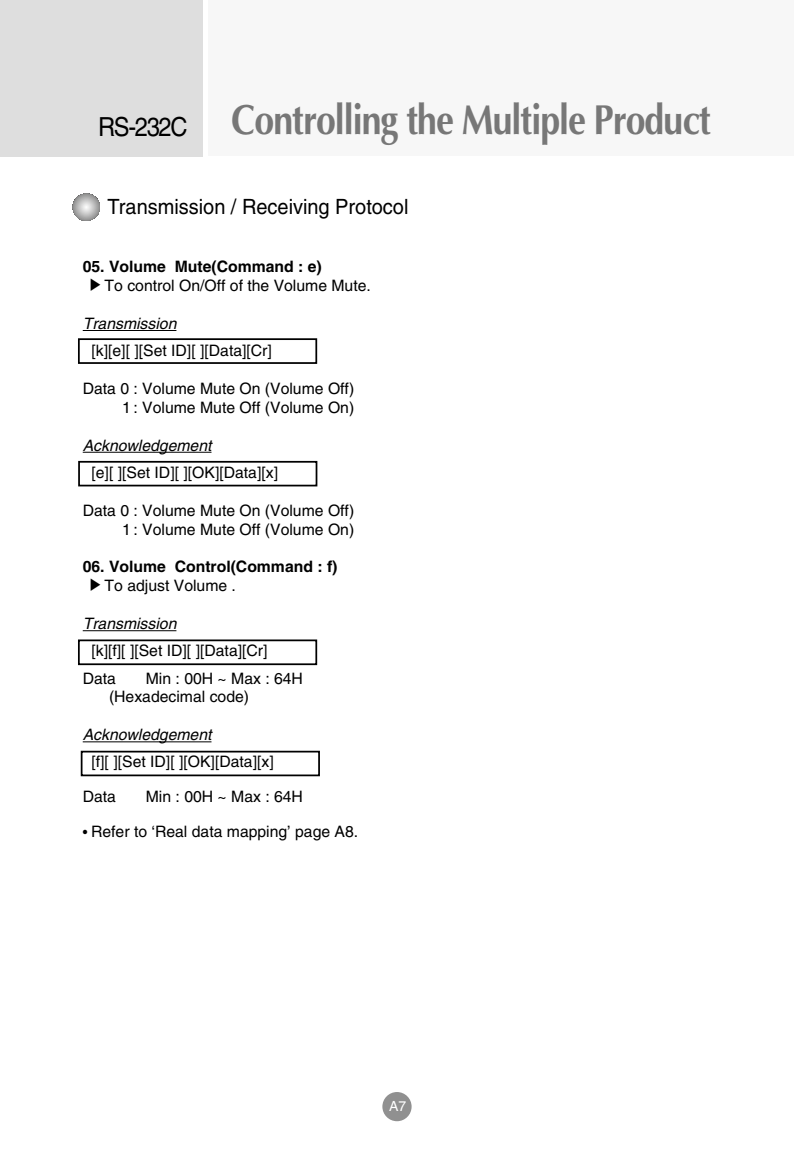
<style>
.page{position:relative;width:794px;height:1165px;background:#fff}
.page>*{position:absolute;margin:0;border:0;box-sizing:border-box;transform-origin:0 0}
.t1{font:700 42px "Optima";letter-spacing:-.03em;color:#777;scale:.85 1}
.t2{font:21px "Helvetica";color:#000;scale:.95 1}
.t3{font:15.75px/18.9px "Helvetica";color:#000;text-align:right}
.t4{font:italic 15.75px "Helvetica";color:#000}
.t5{font:700 15.75px "Helvetica";color:#000}
.t6{font:14px "Helvetica";color:#fff}
.s1{font-family:"Helvetica";font-weight:400;font-size:26.25px;color:#000}
.s2{font-size:14px}
</style>
<div class="page">
<div style="left:208px;top:0;width:585px;height:156px;background:#f7f7f7"></div>
<div style="left:0;top:0;width:202px;height:157px;background:#dedede"></div>
<div style="left:382px;top:1091px;width:29px;height:30px;background:#909090;border-radius:50%"></div>
<hr style="left:83px;top:330px;width:93px;height:1px;background:#000">
<hr style="left:83px;top:452px;width:128px;height:1px;background:#000">
<div style="left:78px;top:338px;width:239px;height:26px;border:2px solid #000"></div>
<svg style="left:73px;top:193px;width:27px;height:28px"></svg>
<svg style="left:78px;top:460px;width:242px;height:317px"></svg>
<svg style="left:91px;top:579px;width:10px;height:12px"></svg>
<h1 class="t1" style="left:98px;top:102px;width:722px"><span class="s1">RS-232C</span> Controlling the Multiple Product</h1>
<h2 class="t2" style="left:107px;top:199px;width:318px">Transmission / Receiving Protocol</h2>
<p class="t5" style="left:83px;top:261px;width:240px">05. Volume Mute(Command : e)</p>
<p class="t3" style="left:105px;top:277px;width:268px">To control On/Off of the Volume Mute.</p>
<p class="t4" style="left:83px;top:317px;width:95px">Transmission</p>
<p class="t3" style="left:91px;top:342px;width:182px">[k][e][ ][Set ID][ ][Data][Cr]</p>
<p class="t3" style="left:83px;top:380px;width:273px">Data 0 : Volume Mute On (Volume Off)<br>1 : Volume Mute Off (Volume On)</p>
<p class="t4" style="left:83px;top:439px;width:130px">Acknowledgement</p>
<p class="t3" style="left:91px;top:464px;width:188px">[e][ ][Set ID][ ][OK][Data][x]</p>
<p class="t3" style="left:83px;top:502px;width:273px">Data 0 : Volume Mute On (Volume Off)<br>1 : Volume Mute Off (Volume On)</p>
<p class="t5" style="left:83px;top:561px;width:256px">06. Volume Control(Command : f)</p>
<p class="t3" style="left:105px;top:577px;width:133px">To adjust Volume .</p>
<p class="t4" style="left:83px;top:617px;width:95px">Transmission</p>
<p class="t3" style="left:83px;top:638px;width:186px;line-height:27.1px;text-align:left;text-indent:9px">[k][f][ ][Set ID][ ][Data][Cr]<br>Data</p>
<p class="t3" style="left:109px;top:670px;width:195px;text-align:left;text-indent:37px">Min : 00H ~ Max : 64H (Hexadecimal code)</p>
<p class="t4" style="left:83px;top:729px;width:130px">Acknowledgement</p>
<p class="t3" style="left:91px;top:754px;width:184px">[f][ ][Set ID][ ][OK][Data][x]</p>
<p class="t3" style="left:83px;top:788px;width:35px">Data</p>
<p class="t3" style="left:146px;top:788px;width:159px">Min : 00H ~ Max : 64H</p>
<p class="t3" style="left:83px;top:823px;width:277px"><span class="s2">•</span> Refer to ‘Real data mapping’ page A8.</p>
<p class="t6" style="left:389px;top:1100px;width:19px">A7</p>
</div>
